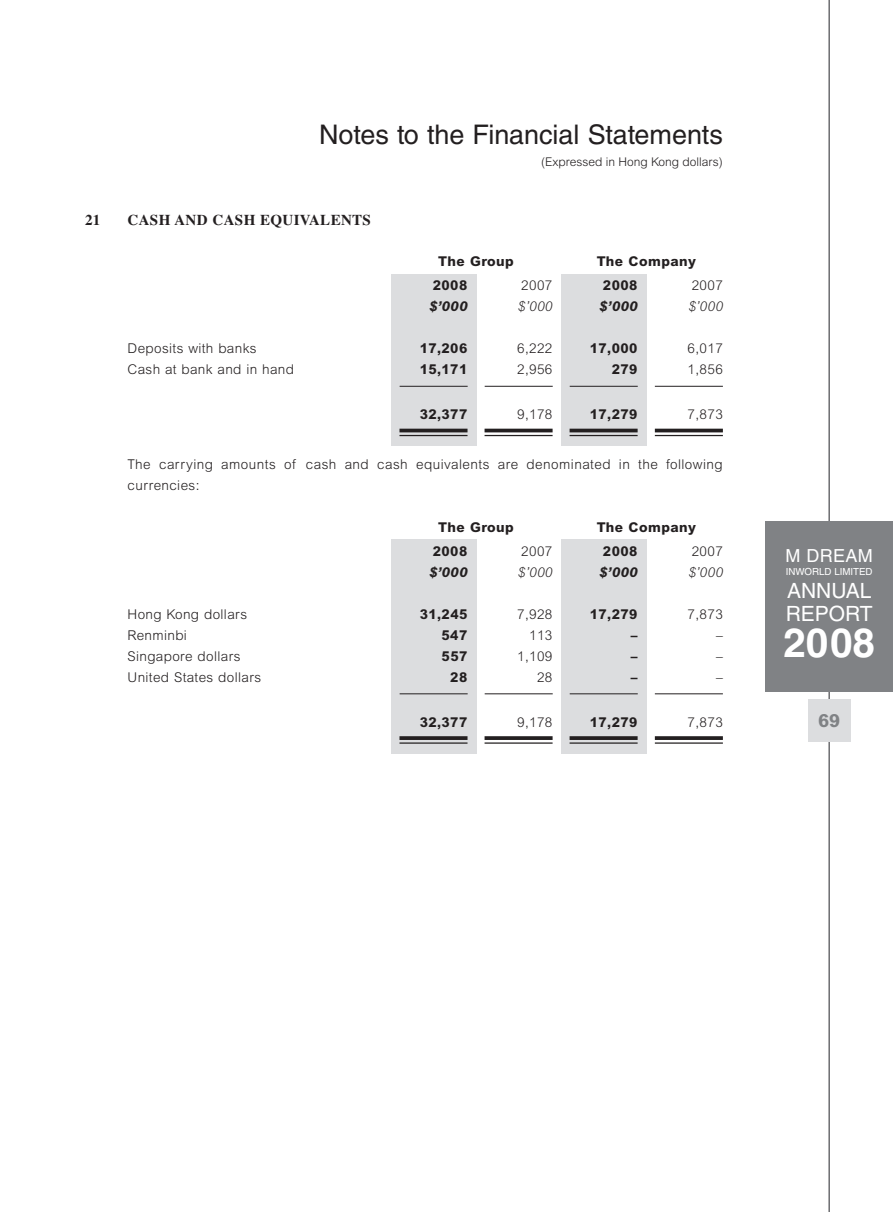
<style>
.page{position:relative;width:893px;height:1212px;background:#fff}
.page>*{position:absolute;margin:0;border:0;box-sizing:border-box;transform-origin:0 0}
.t1{font:700 40.5px "Helvetica LT Std";color:#fff}
.t2{font:27px "Helvetica LT Std";color:#231f20}
.t3{font:21px/23.2px "Helvetica LT Std";color:#fff}
.t4{font:18px "Helvetica LT Std";letter-spacing:.02em;color:#fff}
.t5{font:800 18px "Arial MT Std";color:#808285}
.t6{font:700 15px "Times LT Std";letter-spacing:.025em;color:#231f20}
.t7{font:300 13.5px/21px "Arial MT Std";letter-spacing:.03em;color:#231f20}
.t8{font:800 13.5px "Arial MT Std";letter-spacing:.03em;color:#231f20}
.t9{font:italic 800 13.5px "Arial MT Std";letter-spacing:.03em;color:#231f20}
.t10{font:italic 300 13.5px "Arial MT Std";letter-spacing:.03em;color:#231f20}
.t11{font:300 12px "Arial MT Std";color:#231f20}
.t12{font:9.75px "Helvetica LT Std";color:#fff}
</style>
<div class="page">
<div style="left:391px;top:274px;width:85px;height:172px;background:#dcdddf"></div>
<div style="left:561px;top:274px;width:85px;height:172px;background:#dcdddf"></div>
<hr style="left:400px;top:386px;width:68px;height:1px;background:#231f20">
<hr style="left:485px;top:386px;width:68px;height:1px;background:#231f20">
<hr style="left:570px;top:386px;width:68px;height:1px;background:#231f20">
<hr style="left:655px;top:386px;width:68px;height:1px;background:#231f20">
<hr style="left:399px;top:429px;width:68px;height:3px;background:#231f20">
<hr style="left:399px;top:435px;width:68px;height:1px;background:#231f20">
<hr style="left:485px;top:429px;width:68px;height:3px;background:#231f20">
<hr style="left:485px;top:435px;width:68px;height:1px;background:#231f20">
<hr style="left:570px;top:429px;width:68px;height:3px;background:#231f20">
<hr style="left:570px;top:435px;width:68px;height:1px;background:#231f20">
<hr style="left:655px;top:429px;width:68px;height:3px;background:#231f20">
<hr style="left:655px;top:435px;width:68px;height:1px;background:#231f20">
<div style="left:391px;top:540px;width:85px;height:214px;background:#dcdddf"></div>
<div style="left:561px;top:540px;width:85px;height:214px;background:#dcdddf"></div>
<hr style="left:400px;top:693px;width:68px;height:1px;background:#231f20">
<hr style="left:485px;top:693px;width:68px;height:1px;background:#231f20">
<hr style="left:570px;top:693px;width:68px;height:1px;background:#231f20">
<hr style="left:655px;top:693px;width:68px;height:1px;background:#231f20">
<svg style="left:399px;top:736px;width:68px;height:4px"></svg>
<hr style="left:399px;top:742px;width:68px;height:2px;background:#231f20">
<svg style="left:485px;top:736px;width:68px;height:4px"></svg>
<hr style="left:485px;top:742px;width:68px;height:2px;background:#231f20">
<svg style="left:570px;top:736px;width:68px;height:4px"></svg>
<hr style="left:570px;top:742px;width:68px;height:2px;background:#231f20">
<svg style="left:655px;top:736px;width:68px;height:4px"></svg>
<hr style="left:655px;top:742px;width:68px;height:2px;background:#231f20">
<hr style="left:828px;top:0;width:2px;height:1212px;background:#6c6d70">
<div style="left:808px;top:699px;width:42px;height:43px;background:#dcdddf"></div>
<div style="left:765px;top:521px;width:128px;height:170px;background:#808285"></div>
<h2 class="t2" style="left:319px;top:125px;width:405px">Notes to the Financial Statements</h2>
<p class="t6" style="left:85px;top:211px;width:17px">21</p>
<p class="t6" style="left:128px;top:211px;width:245px">CASH AND CASH EQUIVALENTS</p>
<p class="t11" style="left:541px;top:157px;width:183px">(Expressed in Hong Kong dollars)</p>
<p class="t8" style="left:438px;top:257px;width:77px">The Group</p>
<p class="t8" style="left:597px;top:257px;width:101px">The Company</p>
<p class="t8" style="left:433px;top:281px;width:36px">2008</p>
<p class="t7" style="left:521px;top:276px;width:33px">2007</p>
<p class="t8" style="left:603px;top:281px;width:36px">2008</p>
<p class="t7" style="left:692px;top:276px;width:33px">2007</p>
<p class="t9" style="left:429px;top:299px;width:40px">$’000</p>
<p class="t10" style="left:518px;top:302px;width:36px">$’000</p>
<p class="t9" style="left:599px;top:299px;width:40px">$’000</p>
<p class="t10" style="left:688px;top:302px;width:36px">$’000</p>
<p class="t7" style="left:128px;top:339px;width:131px">Deposits with banks</p>
<p class="t8" style="left:420px;top:344px;width:49px">17,206</p>
<p class="t7" style="left:517px;top:339px;width:37px">6,222</p>
<p class="t8" style="left:590px;top:344px;width:49px">17,000</p>
<p class="t7" style="left:688px;top:339px;width:37px">6,017</p>
<p class="t7" style="left:128px;top:360px;width:168px">Cash at bank and in hand</p>
<p class="t8" style="left:420px;top:365px;width:49px">15,171</p>
<p class="t7" style="left:517px;top:360px;width:37px">2,956</p>
<p class="t8" style="left:612px;top:365px;width:27px">279</p>
<p class="t7" style="left:688px;top:360px;width:37px">1,856</p>
<p class="t8" style="left:420px;top:410px;width:49px">32,377</p>
<p class="t7" style="left:517px;top:405px;width:37px">9,178</p>
<p class="t8" style="left:590px;top:410px;width:49px">17,279</p>
<p class="t7" style="left:688px;top:405px;width:37px">7,873</p>
<p class="t7" style="left:128px;top:455px;width:597px">The carrying amounts of cash and cash equivalents are denominated in the following currencies:</p>
<p class="t8" style="left:438px;top:522px;width:77px">The Group</p>
<p class="t8" style="left:597px;top:522px;width:101px">The Company</p>
<p class="t8" style="left:433px;top:546px;width:36px">2008</p>
<p class="t7" style="left:521px;top:542px;width:33px">2007</p>
<p class="t8" style="left:603px;top:546px;width:36px">2008</p>
<p class="t7" style="left:692px;top:542px;width:33px">2007</p>
<p class="t9" style="left:429px;top:564px;width:40px">$’000</p>
<p class="t10" style="left:518px;top:567px;width:36px">$’000</p>
<p class="t9" style="left:599px;top:564px;width:40px">$’000</p>
<p class="t10" style="left:688px;top:567px;width:36px">$’000</p>
<p class="t7" style="left:128px;top:605px;width:121px">Hong Kong dollars</p>
<p class="t8" style="left:420px;top:609px;width:49px">31,245</p>
<p class="t7" style="left:517px;top:605px;width:37px">7,928</p>
<p class="t8" style="left:590px;top:609px;width:49px">17,279</p>
<p class="t7" style="left:688px;top:605px;width:37px">7,873</p>
<p class="t7" style="left:128px;top:626px;width:61px">Renminbi</p>
<p class="t8" style="left:442px;top:630px;width:27px">547</p>
<p class="t7" style="left:529px;top:626px;width:25px">113</p>
<p class="t8" style="left:631px;top:630px;width:8px">–</p>
<p class="t7" style="left:716px;top:626px;width:8px">–</p>
<p class="t7" style="left:128px;top:647px;width:115px">Singapore dollars</p>
<p class="t8" style="left:442px;top:651px;width:27px">557</p>
<p class="t7" style="left:517px;top:647px;width:37px">1,109</p>
<p class="t8" style="left:631px;top:651px;width:8px">–</p>
<p class="t7" style="left:716px;top:647px;width:8px">–</p>
<p class="t7" style="left:128px;top:668px;width:135px">United States dollars</p>
<p class="t8" style="left:450px;top:672px;width:19px">28</p>
<p class="t7" style="left:537px;top:668px;width:17px">28</p>
<p class="t8" style="left:631px;top:672px;width:8px">–</p>
<p class="t7" style="left:716px;top:668px;width:8px">–</p>
<p class="t8" style="left:420px;top:717px;width:49px">32,377</p>
<p class="t7" style="left:517px;top:713px;width:37px">9,178</p>
<p class="t8" style="left:590px;top:717px;width:49px">17,279</p>
<p class="t7" style="left:688px;top:713px;width:37px">7,873</p>
<h3 class="t4" style="left:786px;top:550px;width:89px">M DREAM</h3>
<p class="t12" style="left:786px;top:568px;width:88px">INWORLD LIMITED</p>
<h3 class="t3" style="left:786px;top:581px;width:88px">ANNUAL<br>REPORT</h3>
<h1 class="t1" style="left:783px;top:619px;width:93px">2008</h1>
<h3 class="t5" style="left:818px;top:714px;width:24px">69</h3>
</div>
